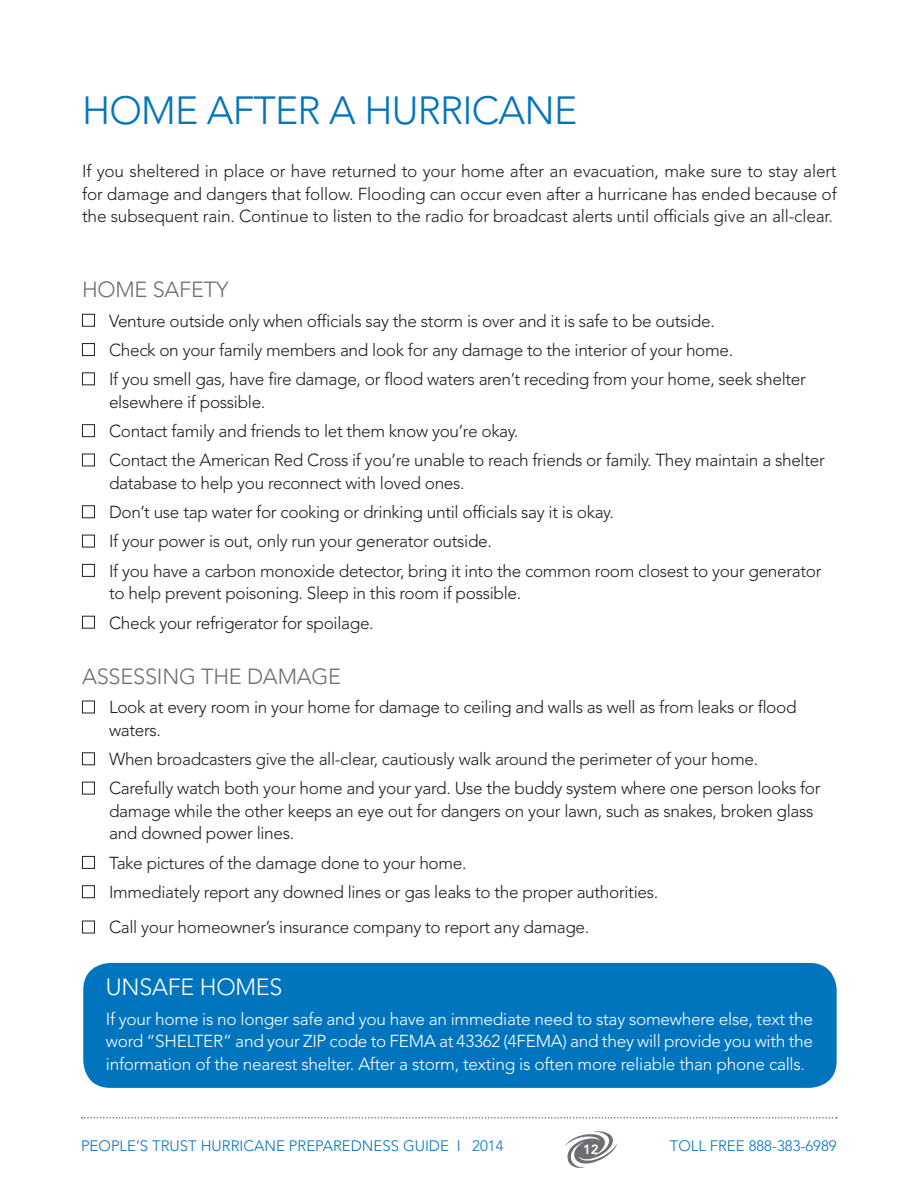
<style>
.page{position:relative;width:918px;height:1188px;background:#fff}
.page>*{position:absolute;margin:0;border:0;box-sizing:border-box;transform-origin:0 0}
.t1{font:300 39px "Avenir";letter-spacing:-.02em;color:#0075be}
.t2{font:300 23.25px "Avenir";letter-spacing:-.01em;color:#fff}
.t3{font:300 21.75px "Avenir";letter-spacing:-.01em;color:#6d6e71}
.t4{font:300 17.25px/29.2px "Avenir";letter-spacing:-.02em;color:#231f20}
.t5{font:300 17.25px/22.5px "Avenir";letter-spacing:-.015em;color:#fff;text-align:justify}
.t6{font:300 15px "Avenir";color:#0075be}
.t7{font:800 13.35px "Avenir";color:#fff}
</style>
<div class="page">
<svg style="left:565px;top:1131px;width:52px;height:37px"></svg>
<svg style="left:82px;top:1117px;width:755px;height:2px"></svg>
<div style="left:82px;top:314px;width:13px;height:13px;border:1px solid #231f20"></div>
<div style="left:82px;top:343px;width:13px;height:13px;border:1px solid #231f20"></div>
<div style="left:82px;top:372px;width:13px;height:13px;border:1px solid #231f20"></div>
<div style="left:82px;top:424px;width:13px;height:13px;border:1px solid #231f20"></div>
<div style="left:82px;top:454px;width:13px;height:12px;border:1px solid #231f20"></div>
<div style="left:82px;top:505px;width:13px;height:13px;border:1px solid #231f20"></div>
<div style="left:82px;top:535px;width:13px;height:12px;border:1px solid #231f20"></div>
<div style="left:82px;top:564px;width:13px;height:13px;border:1px solid #231f20"></div>
<div style="left:82px;top:616px;width:13px;height:13px;border:1px solid #231f20"></div>
<div style="left:82px;top:701px;width:13px;height:12px;border:1px solid #231f20"></div>
<div style="left:82px;top:752px;width:13px;height:13px;border:1px solid #231f20"></div>
<div style="left:82px;top:782px;width:13px;height:12px;border:1px solid #231f20"></div>
<div style="left:82px;top:856px;width:13px;height:13px;border:1px solid #231f20"></div>
<div style="left:82px;top:885px;width:13px;height:13px;border:1px solid #231f20"></div>
<div style="left:82px;top:921px;width:13px;height:12px;border:1px solid #231f20"></div>
<div style="left:83px;top:963px;width:754px;height:125px;background:#0075be;border-radius:27px"></div>
<h1 class="t1" style="left:82px;top:88px;width:497px">HOME AFTER A HURRICANE</h1>
<p class="t4" style="left:82px;top:160px;width:756px;line-height:22.5px;text-align:justify">If you sheltered in place or have returned to your home after an evacuation, make sure to stay alert for damage and dangers that follow. Flooding can occur even after a hurricane has ended because of the subsequent rain. Continue to listen to the radio for broadcast alerts until officials give an all-clear.</p>
<p class="t3" style="left:82px;top:277px;width:148px">HOME SAFETY</p>
<p class="t4" style="left:109px;top:306px;width:698px">Venture outside only when officials say the storm is over and it is safe to be outside.<br>Check on your family members and look for any damage to the interior of your home.<br>If you smell gas, have fire damage, or flood waters aren’t receding from your home, seek shelter</p>
<p class="t4" style="left:109px;top:387px;width:717px">elsewhere if possible.<br>Contact family and friends to let them know you’re okay.<br>Contact the American Red Cross if you’re unable to reach friends or family. They maintain a shelter</p>
<p class="t4" style="left:109px;top:468px;width:714px">database to help you reconnect with loved ones.<br>Don’t use tap water for cooking or drinking until officials say it is okay.<br>If your power is out, only run your generator outside.<br>If you have a carbon monoxide detector, bring it into the common room closest to your generator</p>
<p class="t4" style="left:109px;top:579px;width:414px">to help prevent poisoning. Sleep in this room if possible.<br>Check your refrigerator for spoilage.</p>
<p class="t3" style="left:82px;top:664px;width:260px">ASSESSING THE DAMAGE</p>
<p class="t4" style="left:109px;top:696px;width:689px;line-height:22.5px">Look at every room in your home for damage to ceiling and walls as well as from leaks or flood waters.</p>
<p class="t4" style="left:109px;top:745px;width:713px">When broadcasters give the all-clear, cautiously walk around the perimeter of your home.<br>Carefully watch both your home and your yard. Use the buddy system where one person looks for</p>
<p class="t4" style="left:109px;top:800px;width:706px;line-height:22.5px">damage while the other keeps an eye out for dangers on your lawn, such as snakes, broken glass and downed power lines.</p>
<p class="t4" style="left:109px;top:848px;width:551px">Take pictures of the damage done to your home.<br>Immediately report any downed lines or gas leaks to the proper authorities.</p>
<p class="t4" style="left:109px;top:913px;width:482px">Call your homeowner’s insurance company to report any damage.</p>
<h2 class="t2" style="left:106px;top:974px;width:178px">UNSAFE HOMES</h2>
<p class="t5" style="left:106px;top:1007px;width:709px">If your home is no longer safe and you have an immediate need to stay somewhere else, text the word “SHELTER” and your ZIP code to FEMA at 43362 (4FEMA) and they will provide you with the information of the nearest shelter. After a storm, texting is often more reliable than phone calls.</p>
<p class="t6" style="left:81px;top:1137px;width:424px">PEOPLE’S TRUST HURRICANE PREPAREDNESS GUIDE I 2014</p>
<p class="t7" style="left:583px;top:1141px;width:17px">12</p>
<p class="t6" style="left:670px;top:1137px;width:168px">TOLL FREE 888-383-6989</p>
</div>
